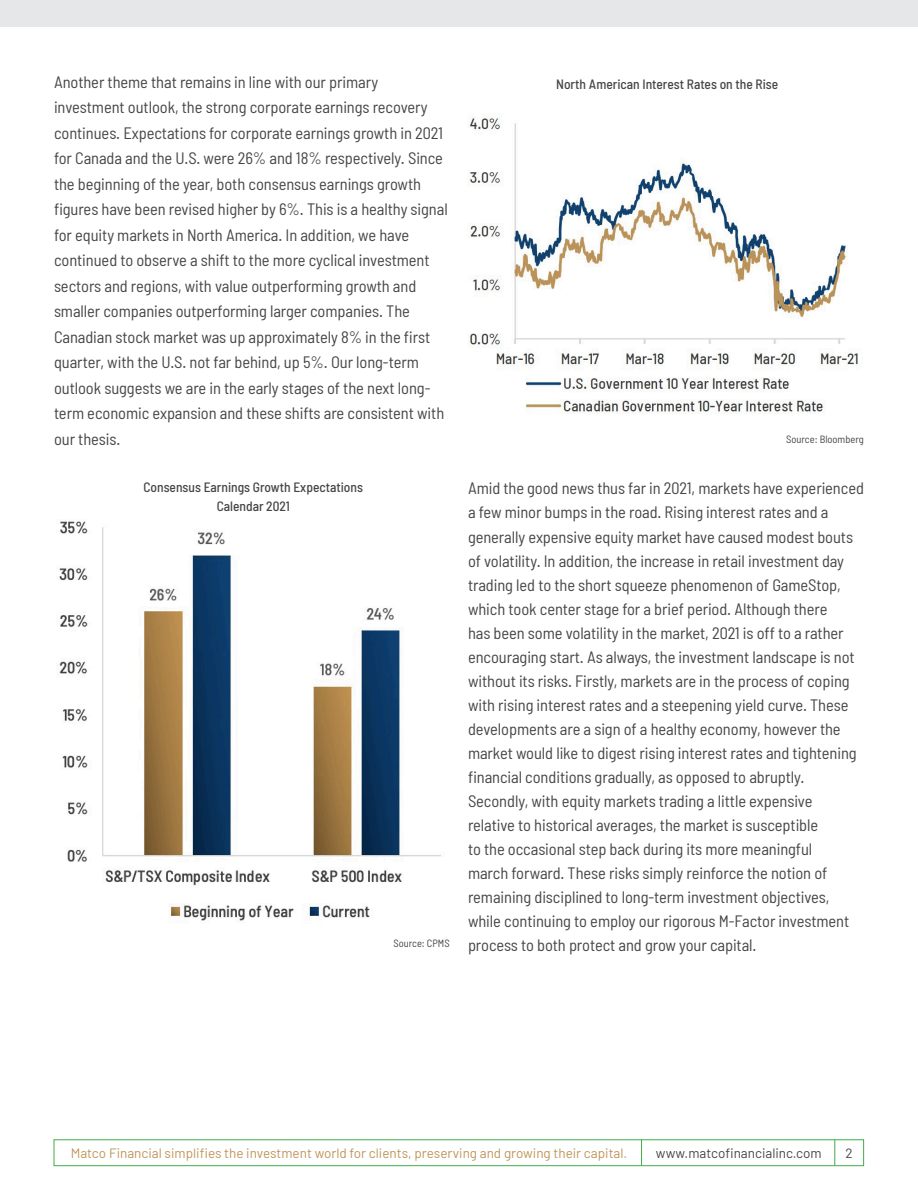
<style>
.page{position:relative;width:918px;height:1188px;background:#fff}
.page>*{position:absolute;margin:0;border:0;box-sizing:border-box;transform-origin:0 0}
.t1{font:semi-condensed 16.5px/24px "Barlow";letter-spacing:-.005em;color:#454647}
.t2{font:13.5px "Barlow";color:#be955a}
.t3{font:500 semi-condensed 13.5px/19.5px "Barlow";color:#454647;text-align:center}
.t4{font:13.5px "Barlow";color:#454647}
.t5{font:semi-condensed 10.5px "Barlow";color:#454647}
</style>
<div class="page">
<div style="left:0;top:0;width:918px;height:27px;background:#e6e7e9"></div>
<div style="left:54px;top:1139px;width:810px;height:27px;border:1px solid #40ae49"></div>
<svg style="left:641px;top:1140px;width:1px;height:26px"></svg>
<svg style="left:834px;top:1140px;width:1px;height:26px"></svg>
<img style="left:467px;top:117px;width:392px;height:297px">
<img style="left:59px;top:521px;width:382px;height:400px">
<p class="t1" style="left:54px;top:69px;width:395px;line-height:25.5px">Another theme that remains in line with our primary investment outlook, the strong corporate earnings recovery continues. Expectations for corporate earnings growth in 2021 for Canada and the U.S. were 26% and 18% respectively. Since the beginning of the year, both consensus earnings growth figures have been revised higher by 6%. This is a healthy signal for equity markets in North America. In addition, we have continued to observe a shift to the more cyclical investment sectors and regions, with value outperforming growth and smaller companies outperforming larger companies. The Canadian stock market was up approximately 8% in the first quarter, with the U.S. not far behind, up 5%. Our long-term outlook suggests we are in the early stages of the next long&shy;term economic expansion and these shifts are consistent with our thesis.</p>
<p class="t3" style="left:143px;top:477px;width:221px">Consensus Earnings Growth Expectations<br>Calendar 2021</p>
<p class="t5" style="left:393px;top:936px;width:58px">Source: CPMS</p>
<p class="t3" style="left:556px;top:74px;width:224px">North American Interest Rates on the Rise</p>
<p class="t5" style="left:786px;top:433px;width:79px">Source: Bloomberg</p>
<p class="t1" style="left:468px;top:476px;width:398px">Amid the good news thus far in 2021, markets have experienced a few minor bumps in the road. Rising interest rates and a generally expensive equity market have caused modest bouts of volatility. In addition, the increase in retail investment day trading led to the short squeeze phenomenon of GameStop, which took center stage for a brief period. Although there<br>has been some volatility in the market, 2021 is off to a rather encouraging start. As always, the investment landscape is not without its risks. Firstly, markets are in the process of coping with rising interest rates and a steepening yield curve. These developments are a sign of a healthy economy, however the market would like to digest rising interest rates and tightening financial conditions gradually, as opposed to abruptly.<br>Secondly, with equity markets trading a little expensive<br>relative to historical averages, the market is susceptible<br>to the occasional step back during its more meaningful<br>march forward. These risks simply reinforce the notion of remaining disciplined to long-term investment objectives, while continuing to employ our rigorous M-Factor investment process to both protect and grow your capital.</p>
<p class="t2" style="left:71px;top:1143px;width:558px">Matco Financial simplifies the investment world for clients, preserving and growing their capital.</p>
<p class="t4" style="left:656px;top:1143px;width:167px">www.matcofinancialinc.com</p>
<p class="t4" style="left:846px;top:1143px;width:9px">2</p>
</div>
